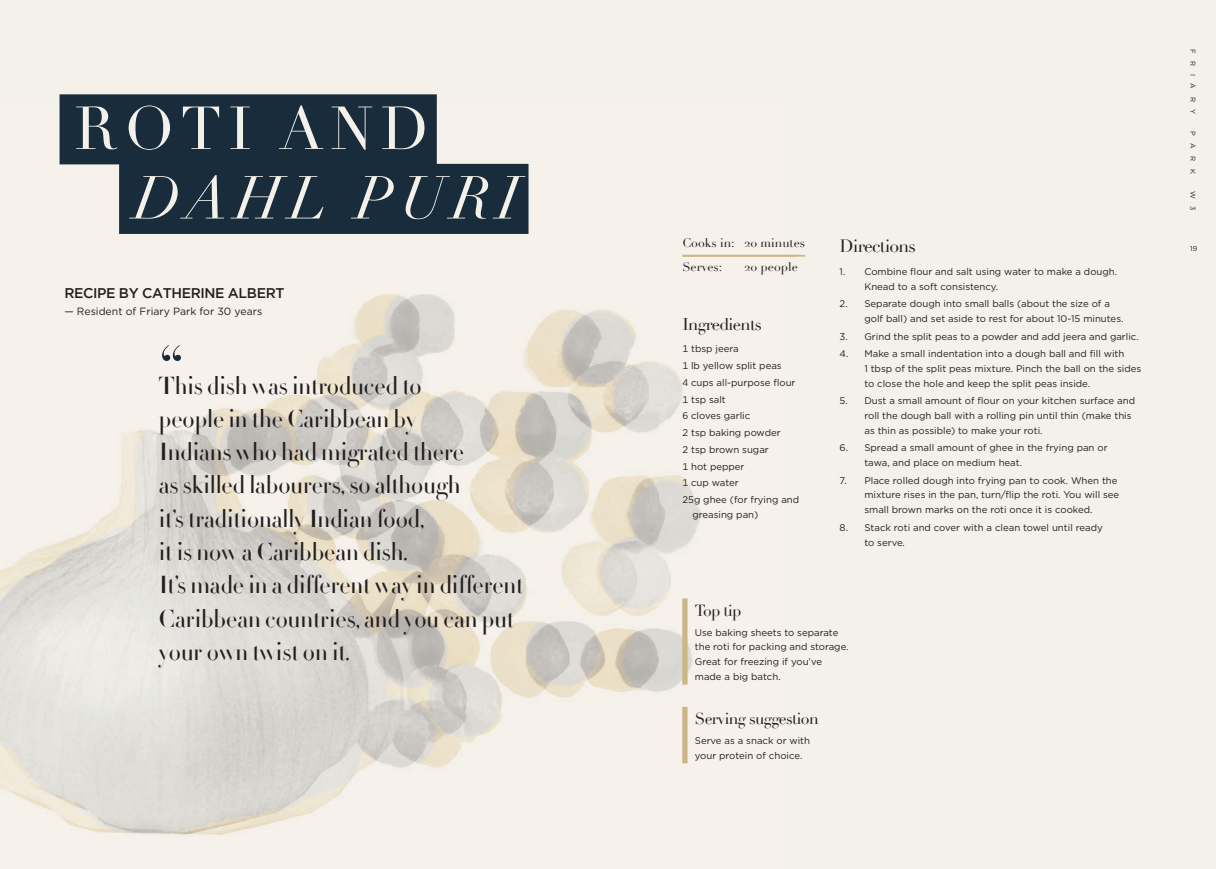
<style>
.page{position:relative;width:1216px;height:869px;background:#fff}
.page>*{position:absolute;margin:0;border:0;box-sizing:border-box;transform-origin:0 0}
.t1{font:italic 59.5px "Didot";letter-spacing:.12em;color:#f4f0ea}
.t2{font:59.5px "Didot";letter-spacing:.12em;color:#f4f0ea}
.t3{font:24.5px/33.2px "Didot HTF M96 Medium";color:#231f20}
.t4{font:17.5px "Didot";letter-spacing:-.04em;color:#231f20}
.t5{font:16.62px "Didot";letter-spacing:-.04em;color:#231f20}
.t6{font:15.75px "Didot";letter-spacing:-.04em;color:#231f20}
.t7{font:500 14px "Gotham";letter-spacing:-.025em;color:#231f20}
.t8{font:12.25px/23.4px "Didot";color:#231f20}
.t9{font:10.5px "Gotham";color:#231f20}
.t10{font:9.62px/14.9px "Gotham";color:#231f20}
.t11{font:7px "Gotham";letter-spacing:1.08em;color:#231f20}
</style>
<div class="page">
<div style="left:658px;top:0;width:557px;height:868px;background:#f4f0ea"></div>
<div style="left:0;top:0;width:658px;height:868px;background:#f4f0ea"></div>
<img style="left:0;top:105px;width:784px;height:730px">
<div style="left:60px;top:94px;width:377px;height:70px;background:#182c3b"></div>
<div style="left:119px;top:164px;width:409px;height:70px;background:#182c3b"></div>
<svg style="left:162px;top:345px;width:19px;height:16px"></svg>
<div style="left:682px;top:598px;width:5px;height:86px;background:#cbb686"></div>
<div style="left:682px;top:706px;width:5px;height:57px;background:#cbb686"></div>
<hr style="left:682px;top:255px;width:123px;height:1px;background:#cbb686">
<h1 class="t2" style="left:74px;top:93px;width:356px">ROTI AND</h1>
<h1 class="t1" style="left:134px;top:161px;width:388px">DAHL PURI</h1>
<h3 class="t7" style="left:64px;top:285px;width:221px">RECIPE BY CATHERINE ALBERT</h3>
<p class="t9" style="left:64px;top:304px;width:199px">— Resident of Friary Park for 30 years</p>
<p class="t3" style="left:159px;top:369px;width:366px">This dish was introduced to<br>people in the Caribbean by<br>Indians who had migrated there<br>as skilled labourers, so although<br>it’s traditionally Indian food,<br>it is now a Caribbean dish.<br>It’s made in a different way in different<br>Caribbean countries, and you can put your own twist on it.</p>
<p class="t8" style="left:682px;top:232px;width:124px">Cooks in: 20 minutes<br>Serves:</p>
<p class="t8" style="left:744px;top:255px;width:55px">20 people</p>
<h3 class="t5" style="left:682px;top:314px;width:81px">Ingredients</h3>
<p class="t10" style="left:682px;top:340px;width:118px;line-height:16.7px">1 tbsp jeera<br>1 lb yellow split peas<br>4 cups all-purpose flour<br>1 tsp salt<br>6 cloves garlic<br>2 tsp baking powder<br>2 tsp brown sugar<br>1 hot pepper<br>1 cup water<br>25g ghee (for frying and</p>
<p class="t10" style="left:692px;top:507px;width:67px">greasing pan)</p>
<h3 class="t4" style="left:839px;top:236px;width:78px">Directions</h3>
<p class="t10" style="left:864px;top:264px;width:254px;text-indent:-25px">1. Combine flour and salt using water to make a dough.<br>Knead to a soft consistency.</p>
<p class="t10" style="left:864px;top:296px;width:260px;text-indent:-25px">2. Separate dough into small balls (about the size of a golf ball) and set aside to rest for about 10-15 minutes.</p>
<p class="t10" style="left:839px;top:328px;width:301px">3. Grind the split peas to a powder and add jeera and garlic.</p>
<p class="t10" style="left:864px;top:346px;width:278px;text-indent:-25px">4. Make a small indentation into a dough ball and fill with<br>1 tbsp of the split peas mixture. Pinch the ball on the sides to close the hole and keep the split peas inside.</p>
<p class="t10" style="left:864px;top:393px;width:272px;text-indent:-25px">5. Dust a small amount of flour on your kitchen surface and roll the dough ball with a rolling pin until thin (make this as thin as possible) to make your roti.</p>
<p class="t10" style="left:864px;top:440px;width:245px;text-indent:-25px">6. Spread a small amount of ghee in the frying pan or tawa, and place on medium heat.</p>
<p class="t10" style="left:864px;top:472px;width:256px;text-indent:-25px">7. Place rolled dough into frying pan to cook. When the mixture rises in the pan, turn/flip the roti. You will see small brown marks on the roti once it is cooked.</p>
<p class="t10" style="left:864px;top:519px;width:240px;text-indent:-25px">8. Stack roti and cover with a clean towel until ready to serve.</p>
<h3 class="t6" style="left:694px;top:600px;width:48px">Top tip</h3>
<p class="t10" style="left:694px;top:624px;width:155px">Use baking sheets to separate the roti for packing and storage.<br>Great for freezing if you’ve made a big batch.</p>
<h3 class="t6" style="left:694px;top:709px;width:125px">Serving suggestion</h3>
<p class="t10" style="left:694px;top:732px;width:117px">Serve as a snack or with your protein of choice.</p>
<p class="t11" style="left:1197px;top:49px;width:66px;rotate:90deg">FRIARY</p>
<p class="t11" style="left:1197px;top:131px;width:44px;rotate:90deg">PARK</p>
<p class="t11" style="left:1197px;top:191px;width:21px;rotate:90deg">W 3</p>
<p class="t11" style="left:1189px;top:244px;width:9px">19</p>
</div>
